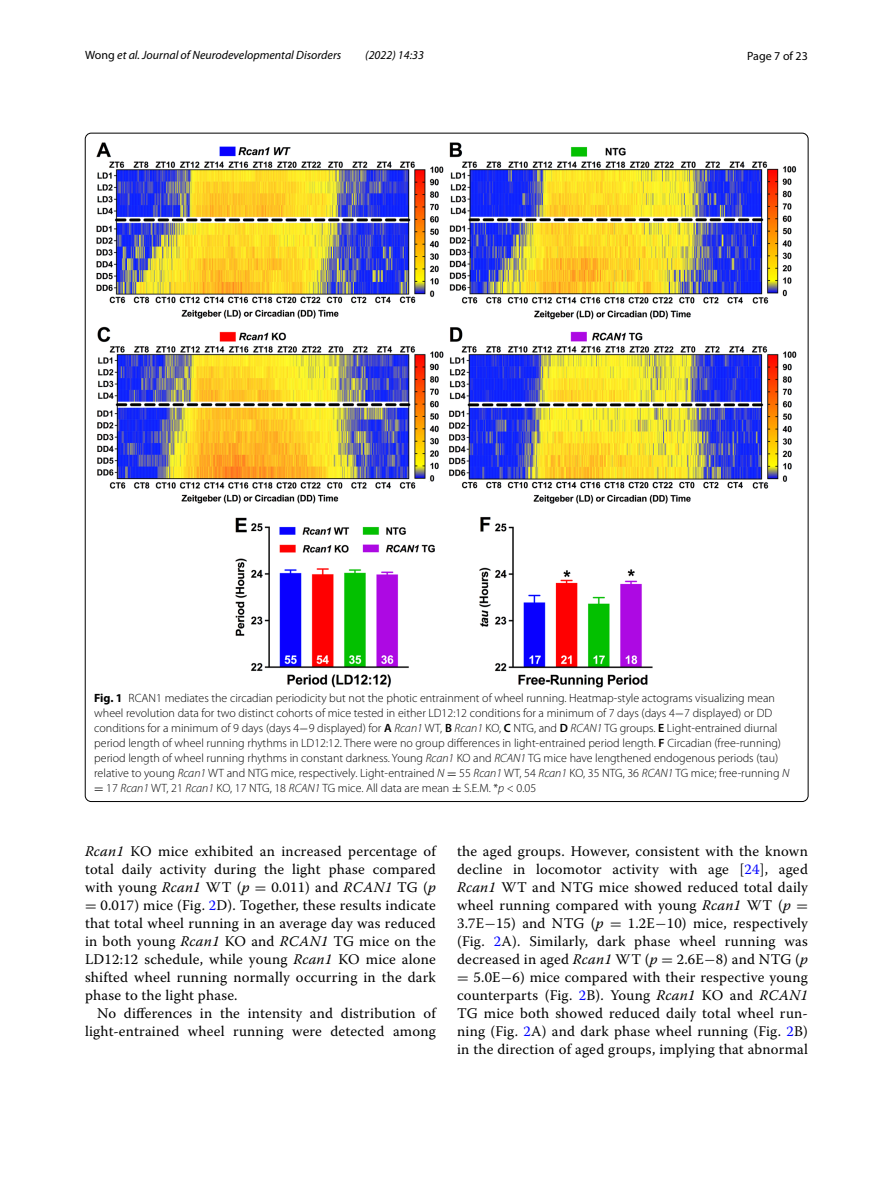
<style>
.page{position:relative;width:893px;height:1187px;background:#fff}
.page>*{position:absolute;margin:0;border:0;box-sizing:border-box;transform-origin:0 0}
.t1{font:14.7px/18px "Warnock Pro";letter-spacing:.015em;color:#000;text-align:justify}
.t2{font:300 12px/15px "Myriad Pro";color:#000}
.t3{font:italic 12px "Myriad Pro";color:#000}
.t4{font:12px "Myriad Pro";color:#000}
.s1{font-style:normal}
.s2{font-weight:700}
.s3{font-family:"MTSY";font-weight:400}
.s4{font-weight:600}
.s5{font-style:italic}
.s6{font-family:"MTSY"}
.s7{color:#00f}
</style>
<div class="page">
<img style="left:96px;top:142px;width:701px;height:545px">
<p class="t3" style="left:85px;top:48px;width:258px"><span class="s1">Wong</span> et al. Journal of Neurodevelopmental Disorders</p>
<p class="t3" style="left:365px;top:48px;width:60px">(2022) 14:33</p>
<p class="t4" style="left:747px;top:48px;width:62px">Page 7 of 23</p>
<p class="t2" style="left:94px;top:691px;width:697px"><span class="s2">Fig. 1</span> RCAN1 mediates the circadian periodicity but not the photic entrainment of wheel running. Heatmap-style actograms visualizing mean wheel revolution data for two distinct cohorts of mice tested in either LD12:12 conditions for a minimum of 7 days (days 4<span class="s3">−</span>7 displayed) or DD conditions for a minimum of 9 days (days 4<span class="s3">−</span>9 displayed) for <span class="s4">A</span> <span class="s5">Rcan1</span> WT, <span class="s4">B</span> <span class="s5">Rcan1</span> KO, <span class="s4">C</span> NTG, and <span class="s4">D</span> <span class="s5">RCAN1</span> TG groups. <span class="s4">E</span> Light-entrained diurnal period length of wheel running rhythms in LD12:12. There were no group differences in light-entrained period length. <span class="s4">F</span> Circadian (free-running) period length of wheel running rhythms in constant darkness. Young <span class="s5">Rcan1</span> KO and <span class="s5">RCAN1</span> TG mice have lengthened endogenous periods (tau) relative to young <span class="s5">Rcan1</span> WT and NTG mice, respectively. Light-entrained <span class="s5">N</span> <span class="s3">=</span> 55 <span class="s5">Rcan1</span> WT, 54 <span class="s5">Rcan1</span> KO, 35 NTG, 36 <span class="s5">RCAN1</span> TG mice; free-running <span class="s5">N </span><span class="s3">=</span> 17 <span class="s5">Rcan1</span> WT, 21 <span class="s5">Rcan1</span> KO, 17 NTG, 18 <span class="s5">RCAN1</span> TG mice. All data are mean <span class="s3">±</span> S.E.M. *<span class="s5">p</span> &lt; 0.05</p>
<p class="t1" style="left:85px;top:841px;width:352px"><span class="s5">Rcan1</span> KO mice exhibited an increased percentage of total daily activity during the light phase compared with young <span class="s5">Rcan1</span> WT (<span class="s5">p</span> <span class="s6">=</span> 0.011) and <span class="s5">RCAN1</span> TG (<span class="s5">p </span><span class="s6">=</span> 0.017) mice (Fig. <span class="s7">2</span>D). Together, these results indicate that total wheel running in an average day was reduced in both young <span class="s5">Rcan1</span> KO and <span class="s5">RCAN1</span> TG mice on the LD12:12 schedule, while young <span class="s5">Rcan1</span> KO mice alone shifted wheel running normally occurring in the dark phase to the light phase.</p>
<p class="t1" style="left:85px;top:1003px;width:352px;text-align:right">No differences in the intensity and distribution of light-entrained wheel running were detected among</p>
<p class="t1" style="left:457px;top:841px;width:352px">the aged groups. However, consistent with the known decline in locomotor activity with age [<span class="s7">24</span>], aged <span class="s5">Rcan1</span> WT and NTG mice showed reduced total daily wheel running compared with young <span class="s5">Rcan1</span> WT (<span class="s5">p</span> <span class="s6">= </span>3.7E<span class="s6">−</span>15) and NTG (<span class="s5">p</span> <span class="s6">=</span> 1.2E<span class="s6">−</span>10) mice, respectively (Fig. <span class="s7">2</span>A). Similarly, dark phase wheel running was decreased in aged <span class="s5">Rcan1</span> WT (<span class="s5">p</span> <span class="s6">=</span> 2.6E<span class="s6">−</span>8) and NTG (<span class="s5">p </span><span class="s6">=</span> 5.0E<span class="s6">−</span>6) mice compared with their respective young counterparts (Fig. <span class="s7">2</span>B). Young <span class="s5">Rcan1</span> KO and <span class="s5">RCAN1<br></span>TG mice both showed reduced daily total wheel run&shy;ning (Fig. <span class="s7">2</span>A) and dark phase wheel running (Fig. <span class="s7">2</span>B) in the direction of aged groups, implying that abnormal</p>
</div>
